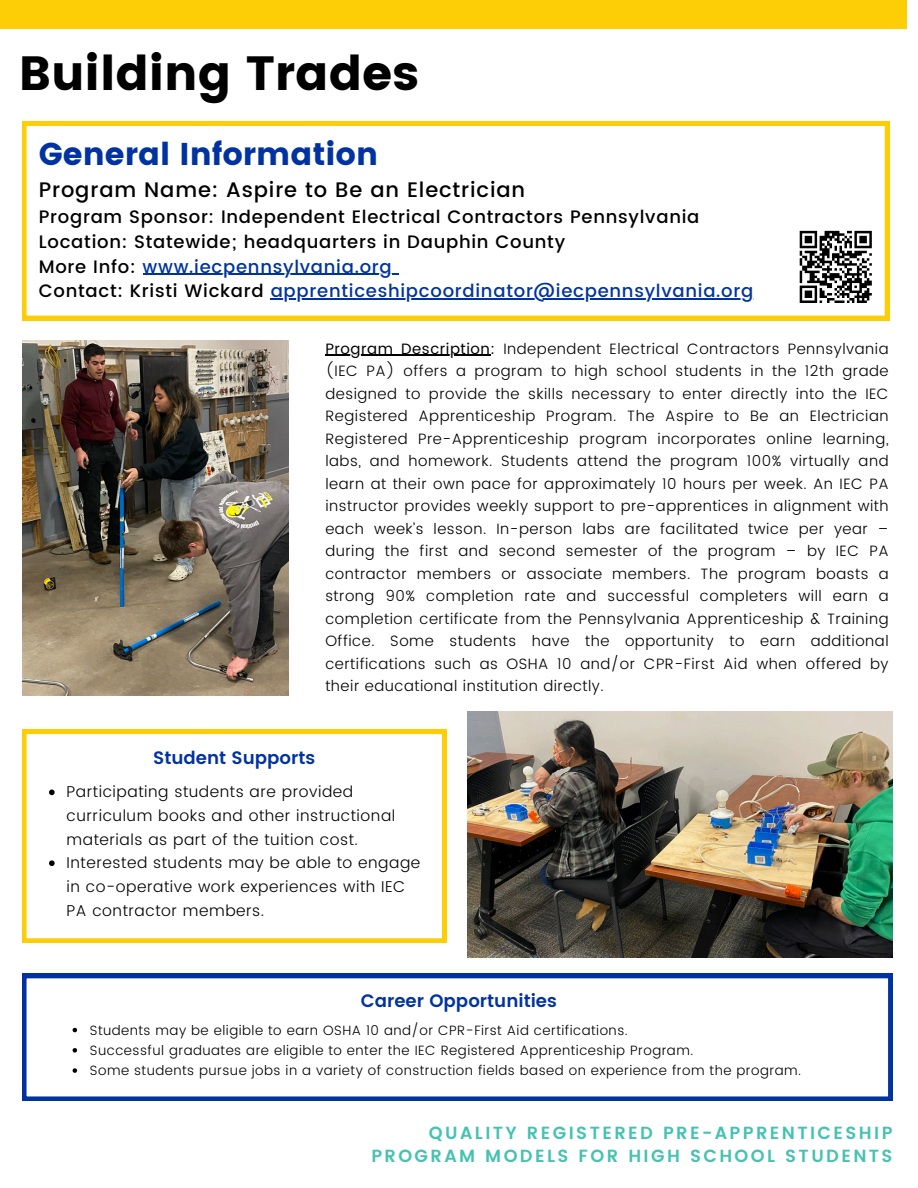
<style>
.page{position:relative;width:918px;height:1188px;background:#fff}
.page>*{position:absolute;margin:0;border:0;box-sizing:border-box;transform-origin:0 0}
.t1{font:48px "Poppins";color:#000}
.t2{font:31.5px "Poppins";color:#0033a1}
.t3{font:500 21px "Poppins";letter-spacing:.04em;color:#000}
.t4{font:500 18px/24.8px "Poppins";letter-spacing:.04em;color:#000}
.t5{font:500 18px "Poppins";letter-spacing:.04em;color:#0033a1}
.t6{font:600 18px "Poppins";color:#0033a1}
.t7{font:600 17.55px/23.7px "Poppins";letter-spacing:.135em;color:#45c2b1;text-align:right}
.t8{font:300 15.6px/23.7px "Poppins";letter-spacing:.035em;color:#000}
.t9{font:300 15px/22.5px "Poppins";letter-spacing:.035em;color:#000;text-align:justify}
.t10{font:300 13.5px "Poppins";letter-spacing:.035em;color:#000}
.s1{color:#0033a1}
.s2{color:#000}
.s3{font-weight:400}
</style>
<div class="page">
<div style="left:0;top:0;width:907px;height:29px;background:#fdcd06"></div>
<svg style="left:22px;top:121px;width:867px;height:199px"></svg>
<svg style="left:22px;top:730px;width:424px;height:213px"></svg>
<svg style="left:49px;top:790px;width:6px;height:5px"></svg>
<svg style="left:49px;top:860px;width:6px;height:6px"></svg>
<svg style="left:22px;top:974px;width:871px;height:127px"></svg>
<svg style="left:73px;top:1028px;width:4px;height:4px"></svg>
<svg style="left:73px;top:1048px;width:4px;height:5px"></svg>
<svg style="left:73px;top:1068px;width:4px;height:5px"></svg>
<img style="left:22px;top:340px;width:267px;height:356px">
<img style="left:467px;top:711px;width:426px;height:247px">
<hr style="left:325px;top:355px;width:166px;height:1px;background:#000">
<hr style="left:143px;top:274px;width:250px;height:1px;background:#0033a1">
<hr style="left:271px;top:299px;width:483px;height:1px;background:#0033a1">
<div style="left:795px;top:226px;width:82px;height:82px;background:#fff"></div>
<svg style="left:799px;top:230px;width:73px;height:73px"></svg>
<h4 class="t1" style="left:19px;top:46px;width:402px">Building Trades</h4>
<p class="t2" style="left:39px;top:135px;width:341px">General Information</p>
<p class="t3" style="left:39px;top:178px;width:488px">Program Name: Aspire to Be an Electrician</p>
<p class="t4" style="left:39px;top:205px;width:662px">Program Sponsor: Independent Electrical Contractors Pennsylvania<br>Location: Statewide; headquarters in Dauphin County<br>More Info: <span class="s1">www.iecpennsylvania.org</span></p>
<p class="t5" style="left:39px;top:281px;width:716px"><span class="s2">Contact: Kristi Wickard</span> apprenticeshipcoordinator@iecpennsylvania.org</p>
<p class="t9" style="left:325px;top:337px;width:565px"><span class="s3">Program Description:</span> Independent Electrical Contractors Pennsylvania (IEC PA) offers a program to high school students in the 12th grade designed to provide the skills necessary to enter directly into the IEC Registered Apprenticeship Program. The Aspire to Be an Electrician Registered Pre-Apprenticeship program incorporates online learning, labs, and homework. Students attend the program 100% virtually and learn at their own pace for approximately 10 hours per week. An IEC PA instructor provides weekly support to pre-apprentices in alignment with each week’s lesson. In-person labs are facilitated twice per year – during the first and second semester of the program – by IEC PA contractor members or associate members. The program boasts a strong 90% completion rate and successful completers will earn a completion certificate from the Pennsylvania Apprenticeship &amp; Training Office. Some students have the opportunity to earn additional certifications such as OSHA 10 and/or CPR-First Aid when offered by their educational institution directly.</p>
<h1 class="t6" style="left:153px;top:747px;width:164px">Student Supports</h1>
<h2 class="t8" style="left:67px;top:780px;width:330px">Participating students are provided curriculum books and other instructional materials as part of the tuition cost.</h2>
<h4 class="t8" style="left:67px;top:851px;width:355px">Interested students may be able to engage in co-operative work experiences with IEC<br>PA contractor members.</h4>
<p class="t6" style="left:361px;top:990px;width:197px">Career Opportunities</p>
<p class="t10" style="left:90px;top:1022px;width:539px">Students may be eligible to earn OSHA 10 and/or CPR-First Aid certifications.</p>
<h5 class="t10" style="left:90px;top:1042px;width:605px">Successful graduates are eligible to enter the IEC Registered Apprenticeship Program.</h5>
<h4 class="t10" style="left:90px;top:1063px;width:713px">Some students pursue jobs in a variety of construction fields based on experience from the program.</h4>
<p class="t7" style="left:371px;top:1121px;width:523px">QUALITY REGISTERED PRE-APPRENTICESHIP<br>PROGRAM MODELS FOR HIGH SCHOOL STUDENTS</p>
</div>
